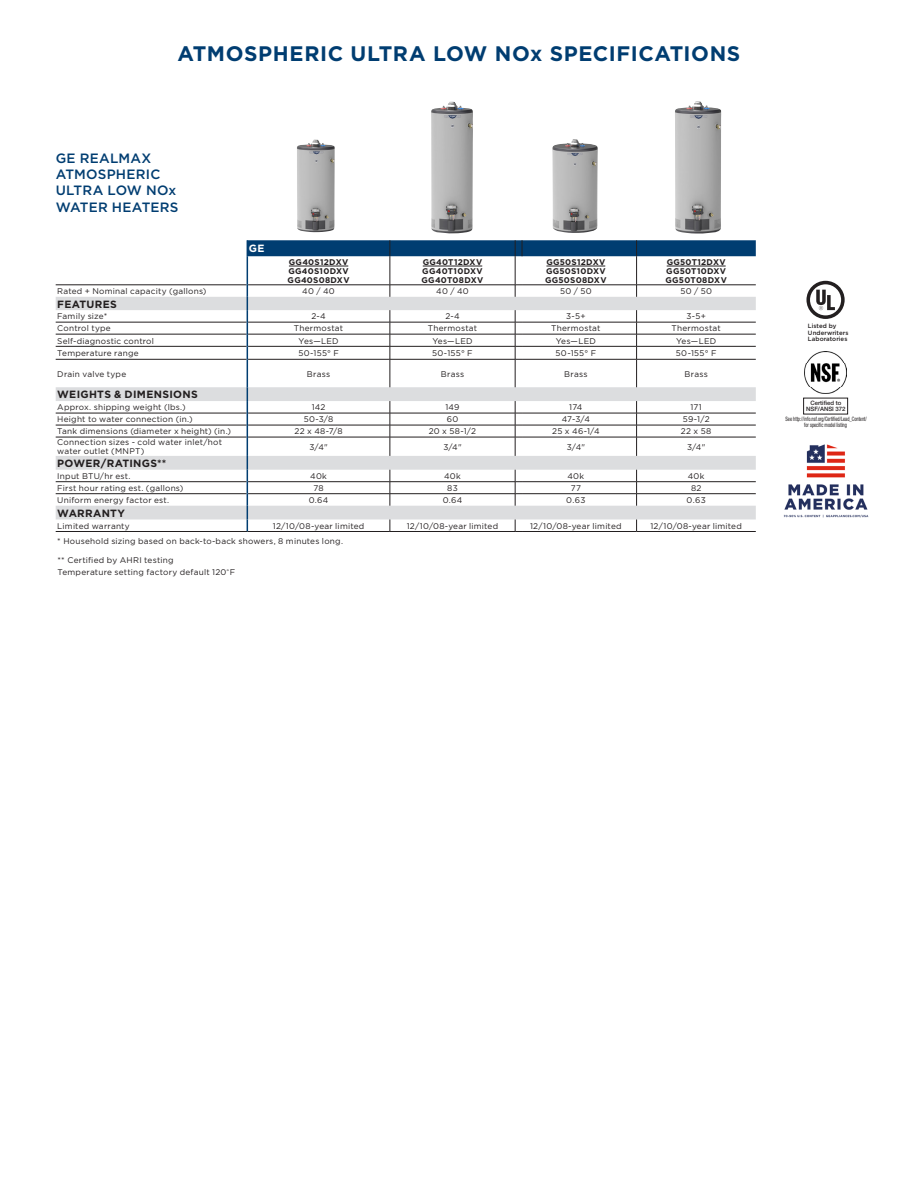
<style>
.page{position:relative;width:918px;height:1188px;background:#fff}
.page>*{position:absolute;margin:0;border:0;box-sizing:border-box;transform-origin:0 0}
.t1{font:700 21px "Gotham";letter-spacing:.025em;color:#003d71}
.t2{font:500 13.5px "Gotham";letter-spacing:.015em;color:#003d71}
.t3{font:700 10.5px "Gotham";letter-spacing:.025em;color:#231f20}
.t4{font:700 10.5px "Gotham";color:#fff}
.t5{font:8.25px/9px "Gotham";letter-spacing:.025em;color:#231f20}
.t6{font:700 8.25px "Gotham";letter-spacing:.03em;color:#231f20}
.c-misc_reg_text{font:500 6.15px/6.6px "Gotham";letter-spacing:.005em;color:#231f20}
.t7{font:condensed 6px "Helvetica Neue LT Std";color:#231f20;scale:.79 1}
.t8{font:500 6px "Helvetica Neue LT Std";color:#231f20}
</style>
<div class="page">
<img style="left:783px;top:444px;width:86px;height:74px">
<img style="left:805px;top:352px;width:42px;height:42px">
<svg style="left:807px;top:281px;width:38px;height:38px"></svg>
<svg style="left:56px;top:297px;width:191px;height:222px"></svg>
<hr style="left:56px;top:285px;width:191px;height:1px;background:#231f20">
<hr style="left:56px;top:322px;width:191px;height:1px;background:#231f20">
<hr style="left:56px;top:334px;width:191px;height:1px;background:#231f20">
<hr style="left:56px;top:346px;width:191px;height:1px;background:#231f20">
<hr style="left:56px;top:359px;width:191px;height:1px;background:#231f20">
<hr style="left:56px;top:413px;width:191px;height:1px;background:#231f20">
<hr style="left:56px;top:425px;width:191px;height:1px;background:#231f20">
<hr style="left:56px;top:437px;width:191px;height:1px;background:#231f20">
<hr style="left:56px;top:481px;width:191px;height:1px;background:#231f20">
<hr style="left:56px;top:493px;width:191px;height:1px;background:#231f20">
<hr style="left:56px;top:531px;width:191px;height:1px;background:#231f20">
<svg style="left:247px;top:240px;width:509px;height:292px"></svg>
<hr style="left:637px;top:531px;width:119px;height:1px;background:#231f20">
<hr style="left:289px;top:266px;width:59px;height:1px;background:#231f20">
<hr style="left:423px;top:266px;width:59px;height:1px;background:#231f20">
<hr style="left:546px;top:266px;width:59px;height:1px;background:#231f20">
<hr style="left:667px;top:266px;width:59px;height:1px;background:#231f20">
<img style="left:297px;top:140px;width:38px;height:92px">
<img style="left:552px;top:139px;width:46px;height:94px">
<img style="left:431px;top:102px;width:42px;height:131px">
<img style="left:675px;top:102px;width:47px;height:132px">
<p class="t1" style="left:178px;top:40px;width:564px">ATMOSPHERIC ULTRA LOW NOx SPECIFICATIONS</p>
<p class="t2" style="left:56px;top:149px;width:97px">GE REALMAX</p>
<p class="t2" style="left:56px;top:166px;width:106px">ATMOSPHERIC</p>
<p class="t2" style="left:56px;top:182px;width:122px">ULTRA LOW NOx</p>
<p class="t2" style="left:56px;top:198px;width:124px">WATER HEATERS</p>
<p class="t4" style="left:249px;top:242px;width:17px">GE</p>
<p class="t6" style="left:289px;top:257px;width:61px">GG40S12DXV</p>
<p class="t6" style="left:288px;top:266px;width:62px">GG40S10DXV</p>
<p class="t6" style="left:288px;top:275px;width:63px">GG40S08DXV</p>
<p class="t6" style="left:423px;top:257px;width:61px">GG40T12DXV</p>
<p class="t6" style="left:422px;top:266px;width:62px">GG40T10DXV</p>
<p class="t6" style="left:422px;top:275px;width:63px">GG40T08DXV</p>
<p class="t6" style="left:546px;top:257px;width:60px">GG50S12DXV</p>
<p class="t6" style="left:546px;top:266px;width:61px">GG50S10DXV</p>
<p class="t6" style="left:545px;top:275px;width:63px">GG50S08DXV</p>
<p class="t6" style="left:667px;top:257px;width:60px">GG50T12DXV</p>
<p class="t6" style="left:666px;top:266px;width:61px">GG50T10DXV</p>
<p class="t6" style="left:666px;top:275px;width:63px">GG50T08DXV</p>
<p class="t5" style="left:57px;top:287px;width:151px">Rated + Nominal capacity (gallons)</p>
<p class="t5" style="left:302px;top:287px;width:34px">40 / 40</p>
<p class="t5" style="left:436px;top:287px;width:34px">40 / 40</p>
<p class="t5" style="left:560px;top:287px;width:33px">50 / 50</p>
<p class="t5" style="left:680px;top:287px;width:33px">50 / 50</p>
<p class="t3" style="left:57px;top:297px;width:61px">FEATURES</p>
<p class="t5" style="left:57px;top:312px;width:51px">Family size*</p>
<p class="t5" style="left:312px;top:312px;width:16px">2-4</p>
<p class="t5" style="left:445px;top:312px;width:16px">2-4</p>
<p class="t5" style="left:566px;top:312px;width:21px">3-5+</p>
<p class="t5" style="left:687px;top:312px;width:21px">3-5+</p>
<p class="t5" style="left:57px;top:324px;width:55px">Control type</p>
<p class="t5" style="left:294px;top:324px;width:51px">Thermostat</p>
<p class="t5" style="left:428px;top:324px;width:51px">Thermostat</p>
<p class="t5" style="left:551px;top:324px;width:51px">Thermostat</p>
<p class="t5" style="left:672px;top:324px;width:51px">Thermostat</p>
<p class="t5" style="left:57px;top:336px;width:98px">Self-diagnostic control</p>
<p class="t5" style="left:299px;top:336px;width:42px">Yes—LED</p>
<p class="t5" style="left:432px;top:336px;width:42px">Yes—LED</p>
<p class="t5" style="left:556px;top:336px;width:42px">Yes—LED</p>
<p class="t5" style="left:676px;top:336px;width:42px">Yes—LED</p>
<p class="t5" style="left:57px;top:349px;width:83px">Temperature range</p>
<p class="t5" style="left:298px;top:349px;width:42px">50-155° F</p>
<p class="t5" style="left:432px;top:349px;width:42px">50-155° F</p>
<p class="t5" style="left:556px;top:349px;width:42px">50-155° F</p>
<p class="t5" style="left:676px;top:349px;width:42px">50-155° F</p>
<p class="t5" style="left:57px;top:369px;width:70px">Drain valve type</p>
<p class="t5" style="left:307px;top:369px;width:25px">Brass</p>
<p class="t5" style="left:441px;top:369px;width:25px">Brass</p>
<p class="t5" style="left:564px;top:369px;width:25px">Brass</p>
<p class="t5" style="left:685px;top:369px;width:25px">Brass</p>
<p class="t3" style="left:57px;top:388px;width:142px">WEIGHTS &amp; DIMENSIONS</p>
<p class="t5" style="left:57px;top:403px;width:130px">Approx. shipping weight (lbs.)</p>
<p class="t5" style="left:312px;top:403px;width:15px">142</p>
<p class="t5" style="left:445px;top:403px;width:16px">149</p>
<p class="t5" style="left:569px;top:403px;width:15px">174</p>
<p class="t5" style="left:690px;top:403px;width:13px">171</p>
<p class="t5" style="left:57px;top:415px;width:137px">Height to water connection (in.)</p>
<p class="t5" style="left:304px;top:415px;width:31px">50-3/8</p>
<p class="t5" style="left:447px;top:415px;width:13px">60</p>
<p class="t5" style="left:562px;top:415px;width:30px">47-3/4</p>
<p class="t5" style="left:683px;top:415px;width:28px">59-1/2</p>
<p class="t5" style="left:57px;top:427px;width:175px">Tank dimensions (diameter x height) (in.)</p>
<p class="t5" style="left:294px;top:427px;width:50px">22 x 48-7/8</p>
<p class="t5" style="left:429px;top:427px;width:49px">20 x 58-1/2</p>
<p class="t5" style="left:552px;top:427px;width:49px">25 x 46-1/4</p>
<p class="t5" style="left:681px;top:427px;width:32px">22 x 58</p>
<p class="t5" style="left:57px;top:438px;width:166px">Connection sizes - cold water inlet/hot water outlet (MNPT)</p>
<p class="t5" style="left:309px;top:442px;width:20px">3/4"</p>
<p class="t5" style="left:443px;top:442px;width:20px">3/4"</p>
<p class="t5" style="left:567px;top:442px;width:20px">3/4"</p>
<p class="t5" style="left:687px;top:442px;width:20px">3/4"</p>
<p class="t3" style="left:57px;top:456px;width:111px">POWER/RATINGS**</p>
<p class="t5" style="left:57px;top:471px;width:75px">Input BTU/hr est.</p>
<p class="t5" style="left:310px;top:471px;width:18px">40k</p>
<p class="t5" style="left:444px;top:471px;width:18px">40k</p>
<p class="t5" style="left:567px;top:471px;width:18px">40k</p>
<p class="t5" style="left:688px;top:471px;width:18px">40k</p>
<p class="t5" style="left:57px;top:483px;width:128px">First hour rating est. (gallons)</p>
<p class="t5" style="left:313px;top:483px;width:12px">78</p>
<p class="t5" style="left:447px;top:483px;width:12px">83</p>
<p class="t5" style="left:571px;top:483px;width:12px">77</p>
<p class="t5" style="left:691px;top:483px;width:12px">82</p>
<p class="t5" style="left:57px;top:495px;width:113px">Uniform energy factor est.</p>
<p class="t5" style="left:309px;top:495px;width:21px">0.64</p>
<p class="t5" style="left:443px;top:495px;width:21px">0.64</p>
<p class="t5" style="left:566px;top:495px;width:21px">0.63</p>
<p class="t5" style="left:687px;top:495px;width:21px">0.63</p>
<p class="t3" style="left:57px;top:506px;width:69px">WARRANTY</p>
<p class="t5" style="left:57px;top:521px;width:74px">Limited warranty</p>
<p class="t5" style="left:273px;top:521px;width:93px">12/10/08-year limited</p>
<p class="t5" style="left:407px;top:521px;width:93px">12/10/08-year limited</p>
<p class="t5" style="left:530px;top:521px;width:93px">12/10/08-year limited</p>
<p class="t5" style="left:650px;top:521px;width:93px">12/10/08-year limited</p>
<p class="t5" style="left:57px;top:537px;width:287px">* Household sizing based on back-to-back showers, 8 minutes long.</p>
<p class="t5" style="left:58px;top:556px;width:118px">** Certified by AHRI testing</p>
<p class="t5" style="left:58px;top:568px;width:179px">Temperature setting factory default 120˚F</p>
<p class="c-misc_reg_text" style="left:808px;top:323px;width:42px">Listed by<br>Underwriters<br>Laboratories</p>
<p class="t8" style="left:810px;top:400px;width:32px">Certified to</p>
<p class="t8" style="left:806px;top:406px;width:41px">NSF/ANSI 372</p>
<p class="t7" style="left:786px;top:416px;width:104px">See http://info.nsf.org/Certified/Lead_Content/</p>
<p class="t7" style="left:804px;top:422px;width:56px">for specific model listing</p>
</div>
